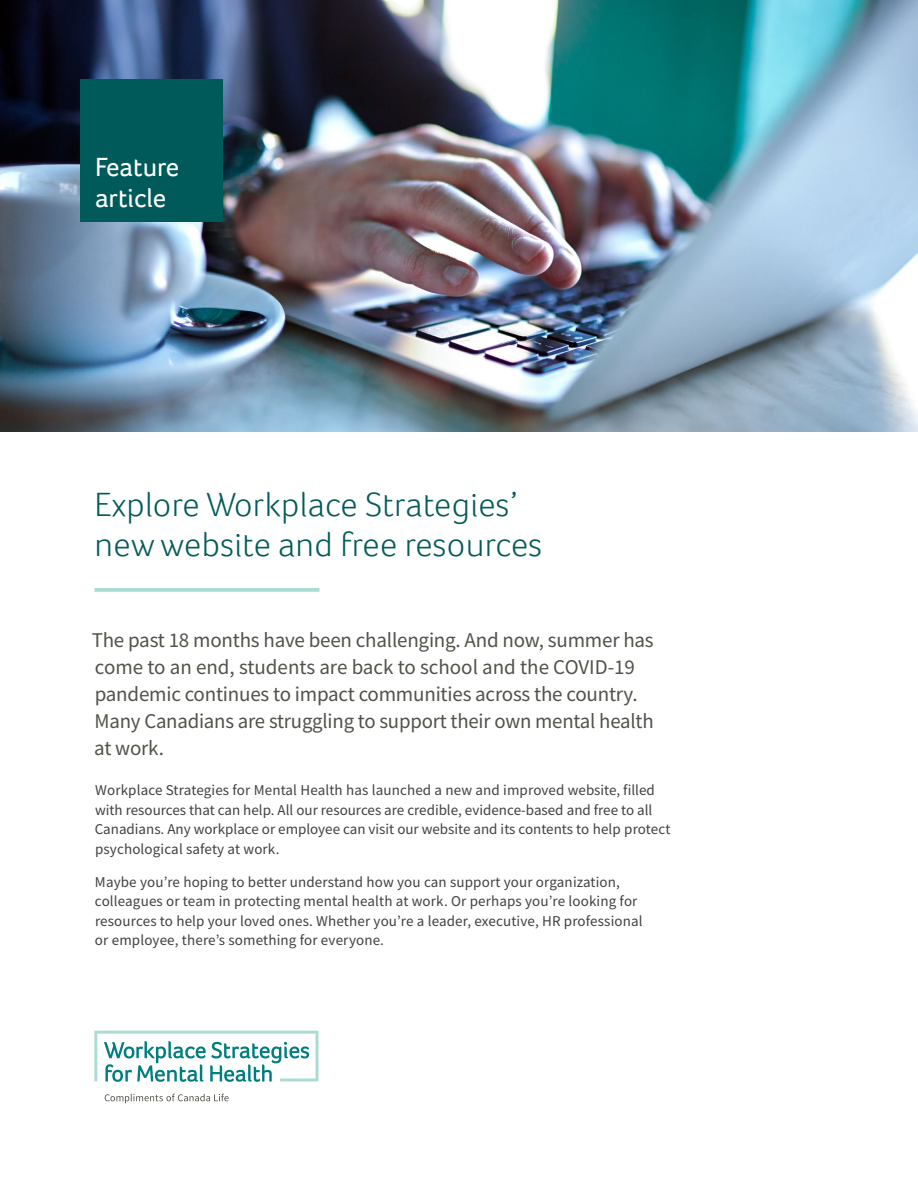
<style>
.page{position:relative;width:918px;height:1188px;background:#fff}
.page>*{position:absolute;margin:0;border:0;box-sizing:border-box;transform-origin:0 0}
.t1{font:300 34.5px/40.5px "Foco";letter-spacing:.01em;color:#045b5a}
.t2{font:27px/31.5px "Foco";color:#fff}
.t3{font:21px/27px "Source Sans Pro";letter-spacing:-.01em;color:#51524a}
.t4{font:15px/19.5px "Source Sans Pro";letter-spacing:.01em;color:#414042}
</style>
<div class="page">
<img style="left:0;top:0;width:918px;height:432px">
<div style="left:80px;top:79px;width:143px;height:143px;background:#005a5a"></div>
<svg style="left:94px;top:588px;width:226px;height:4px"></svg>
<svg style="left:105px;top:1094px;width:124px;height:9px"></svg>
<svg style="left:94px;top:1031px;width:224px;height:51px"></svg>
<p class="t2" style="left:95px;top:150px;width:86px">Feature article</p>
<h1 class="t1" style="left:94px;top:484px;width:449px">Explore Workplace Strategies’ new website and free resources</h1>
<p class="t3" style="left:92px;top:627px;width:564px">The past 18 months have been challenging. And now, summer has come to an end, students are back to school and the COVID-19 pandemic continues to impact communities across the country.<br>Many Canadians are struggling to support their own mental health at work.</p>
<p class="t4" style="left:95px;top:780px;width:577px">Workplace Strategies for Mental Health has launched a new and improved website, filled with resources that can help. All our resources are credible, evidence-based and free to all Canadians. Any workplace or employee can visit our website and its contents to help protect psychological safety at work.</p>
<p class="t4" style="left:95px;top:872px;width:549px">Maybe you’re hoping to better understand how you can support your organization, colleagues or team in protecting mental health at work. Or perhaps you’re looking for resources to help your loved ones. Whether you’re a leader, executive, HR professional or employee, there’s something for everyone.</p>
</div>
